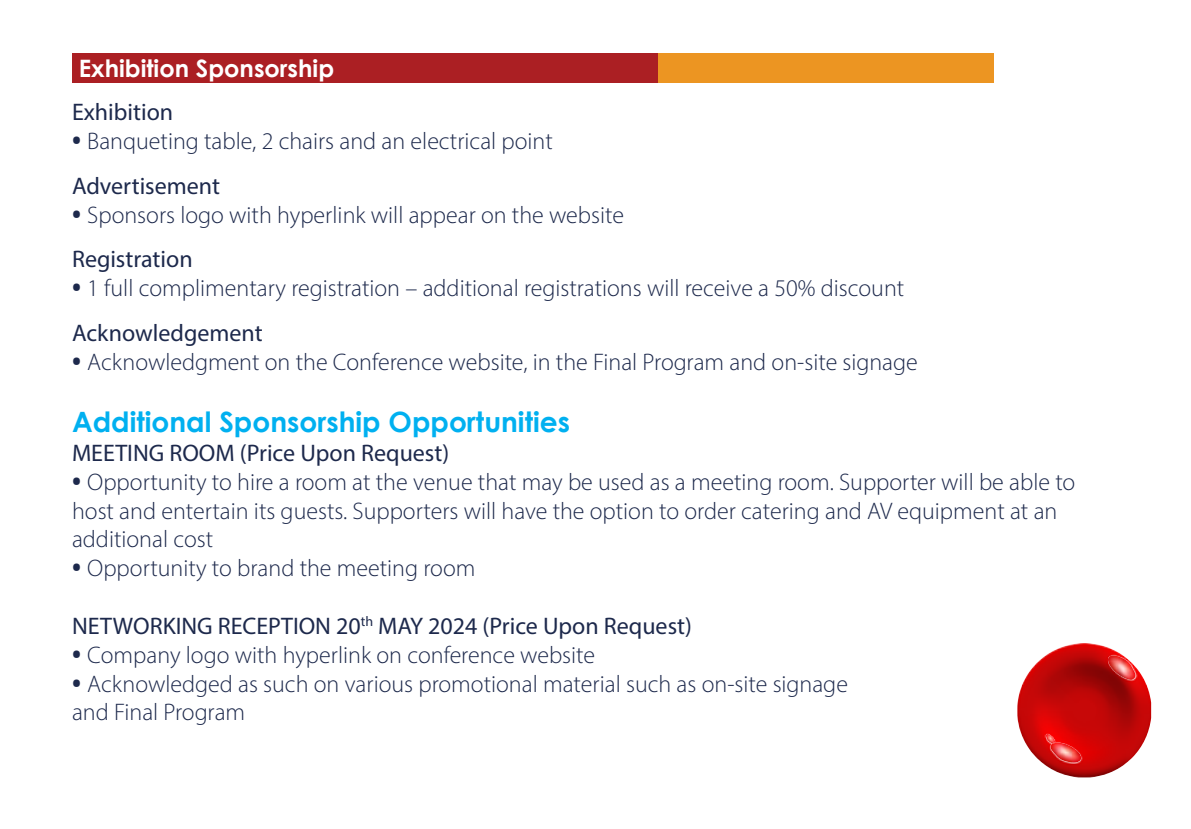
<style>
.page{position:relative;width:1191px;height:829px;background:#fff}
.page>*{position:absolute;margin:0;border:0;box-sizing:border-box;transform-origin:0 0}
.t1{font:700 28px "Century Gothic";color:#00b0f0}
.t2{font:300 24px/44.8px "Myriad Pro";color:#1d294c}
.t3{font:24px "Myriad Pro";color:#1d294c}
.t4{font:700 24px "Century Gothic";color:#fff}
.t5{font:14px "Myriad Pro";color:#1d294c}
.s1{font-family:"Open Sans Hebrew";font-weight:700}
.s2{font-weight:400}
</style>
<div class="page">
<div style="left:658px;top:53px;width:335px;height:29px;background:#ec9522"></div>
<div style="left:72px;top:53px;width:585px;height:29px;background:#ab1f23"></div>
<img style="left:1017px;top:643px;width:134px;height:134px">
<img style="left:1050px;top:742px;width:31px;height:20px">
<img style="left:1107px;top:655px;width:29px;height:25px">
<svg style="left:1045px;top:734px;width:10px;height:9px"></svg>
<p class="t4" style="left:79px;top:50px;width:257px">Exhibition Sponsorship</p>
<p class="t3" style="left:72px;top:97px;width:103px">Exhibition</p>
<p class="t2" style="left:72px;top:118px;width:482px"><span class="s1">•</span> Banqueting table 2, chairs and an electrical point<br><span class="s2">Advertisement</span></p>
<p class="t2" style="left:72px;top:192px;width:553px"><span class="s1">•</span> Sponsors logo with hyperlink will appear on the website<br><span class="s2">Registration</span></p>
<p class="t2" style="left:72px;top:266px;width:833px"><span class="s1">•</span> 1 full complimentary registration – additional registrations will receive a 50% discount<br><span class="s2">Acknowledgement</span></p>
<p class="t2" style="left:72px;top:339px;width:847px"><span class="s1">•</span> Acknowledgment on the Conference website in, the Final Program and on-site signage</p>
<p class="t1" style="left:72px;top:401px;width:499px">Additional Sponsorship Opportunities</p>
<p class="t3" style="left:72px;top:438px;width:379px">MEETING ROOM (Price Upon Request(</p>
<p class="t2" style="left:72px;top:467px;width:1005px;line-height:28.8px"><span class="s1">•</span> Opportunity to hire a room at the venue that may be used as a meeting room. Supporter will be able to host and entertain its guests. Supporters will have the option to order catering and AV equipment at an additional cost</p>
<p class="t2" style="left:72px;top:546px;width:405px"><span class="s1">•</span> Opportunity to brand the meeting room</p>
<p class="t3" style="left:378px;top:611px;width:315px">MAY 2024 (Price Upon Request(</p>
<p class="t5" style="left:361px;top:612px;width:14px">th</p>
<p class="t3" style="left:72px;top:611px;width:290px">NETWORKING RECEPTION 20</p>
<p class="t2" style="left:72px;top:632px;width:524px"><span class="s1">•</span> Company logo with hyperlink on conference website</p>
<p class="t2" style="left:72px;top:669px;width:777px;line-height:28.8px"><span class="s1">•</span> Acknowledged as such on various promotional material such as on-site signage and Final Program</p>
</div>
